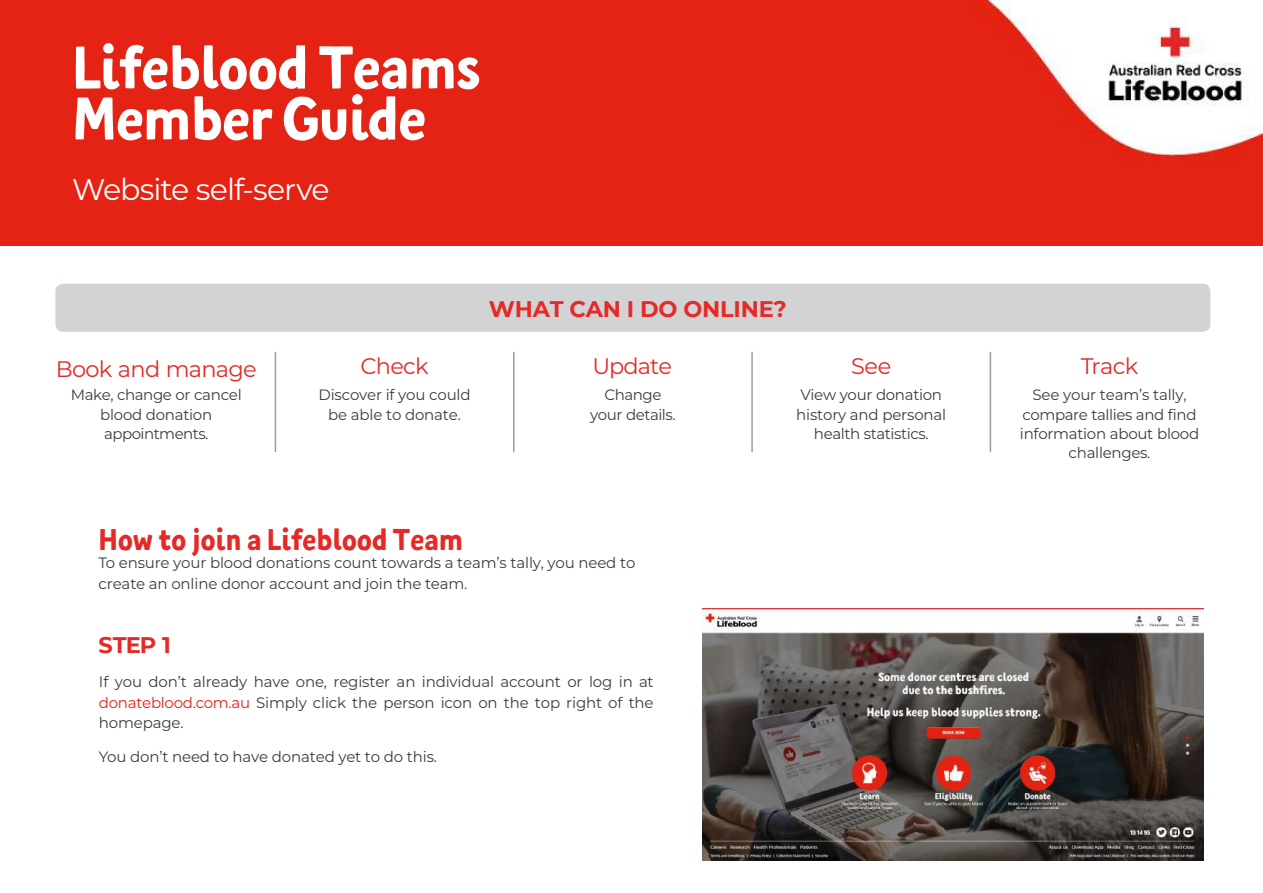
<style>
.page{position:relative;width:1263px;height:893px;background:#fff}
.page>*{position:absolute;margin:0;border:0;box-sizing:border-box;transform-origin:0 0}
.t1{font:700 60px/51px "Fela";letter-spacing:-.02em;color:#fff}
.t2{font:700 30px "Fela";letter-spacing:-.01em;color:#e42926}
.t3{font:30px "Montserrat";letter-spacing:-.035em;color:#fff}
.t4{font:22.5px "Montserrat";letter-spacing:-.03em;color:#e42926}
.t5{font:700 22.5px "Montserrat";letter-spacing:-.01em;color:#e52a27}
.t6{font:700 22.5px "Montserrat";color:#e42926}
.t7{font:15px/19.5px "Montserrat";letter-spacing:-.01em;color:#3c3c3b;text-align:center}
.t8{font:15px/19.5px "Montserrat";letter-spacing:-.03em;color:#3c3c3b;text-align:center}
.s1{color:#e42212}
.s2{font-style:inherit}
</style>
<div class="page">
<img style="left:0;top:1px;width:1263px;height:244px">
<div style="left:55px;top:284px;width:1155px;height:48px;background:#d1d3d4;border-radius:8px"></div>
<hr style="left:275px;top:352px;width:1px;height:100px;background:#9d9d9c">
<hr style="left:513px;top:352px;width:1px;height:100px;background:#9d9d9c">
<hr style="left:751px;top:352px;width:2px;height:100px;background:#9d9d9c">
<hr style="left:990px;top:352px;width:1px;height:100px;background:#9d9d9c">
<img style="left:703px;top:608px;width:500px;height:252px">
<h1 class="t1" style="left:72px;top:43px;width:410px">Lifeblood Teams<br>Member Guide</h1>
<h2 class="t3" style="left:72px;top:169px;width:259px">Website self-serve</h2>
<h3 class="t4" style="left:56px;top:354px;width:202px">Book and manage</h3>
<p class="t8" style="left:71px;top:384px;width:172px">Make, change or cancel blood donation appointments.</p>
<h3 class="t4" style="left:360px;top:350px;width:70px">Check</h3>
<p class="t7" style="left:318px;top:384px;width:154px">Discover if you could be able to donate.</p>
<h3 class="t5" style="left:489px;top:292px;width:299px">WHAT CAN I DO ONLINE?</h3>
<h3 class="t4" style="left:592px;top:350px;width:81px">Update</h3>
<p class="t8" style="left:590px;top:384px;width:87px">Change your details.</p>
<h3 class="t4" style="left:851px;top:350px;width:42px">See</h3>
<p class="t7" style="left:796px;top:384px;width:152px">View your donation history and personal health statistics.</p>
<h2 class="t2" style="left:99px;top:520px;width:366px">How to join a Lifeblood Team</h2>
<p class="t7" style="left:99px;top:552px;width:538px;line-height:21px;text-align:left">To ensure your blood donations count towards a team’s tally, you need to create an online donor account and join the team.</p>
<h3 class="t6" style="left:99px;top:629px;width:74px">STEP 1</h3>
<p class="t7" style="left:99px;top:671px;width:556px;line-height:20.7px;text-align:justify">If you don’t already have one, register an individual account or log in at <span class="s1">donateblood.com.au</span> Simply click the person icon on the top right of the homepage.</p>
<p class="t7" style="left:99px;top:746px;width:340px">You don’t need to have donated yet to do this<span class="s2">.</span></p>
<h3 class="t4" style="left:1081px;top:350px;width:59px">Track</h3>
<p class="t7" style="left:1020px;top:384px;width:181px">See your team’s tally, compare tallies and find information about blood challenges.</p>
</div>
